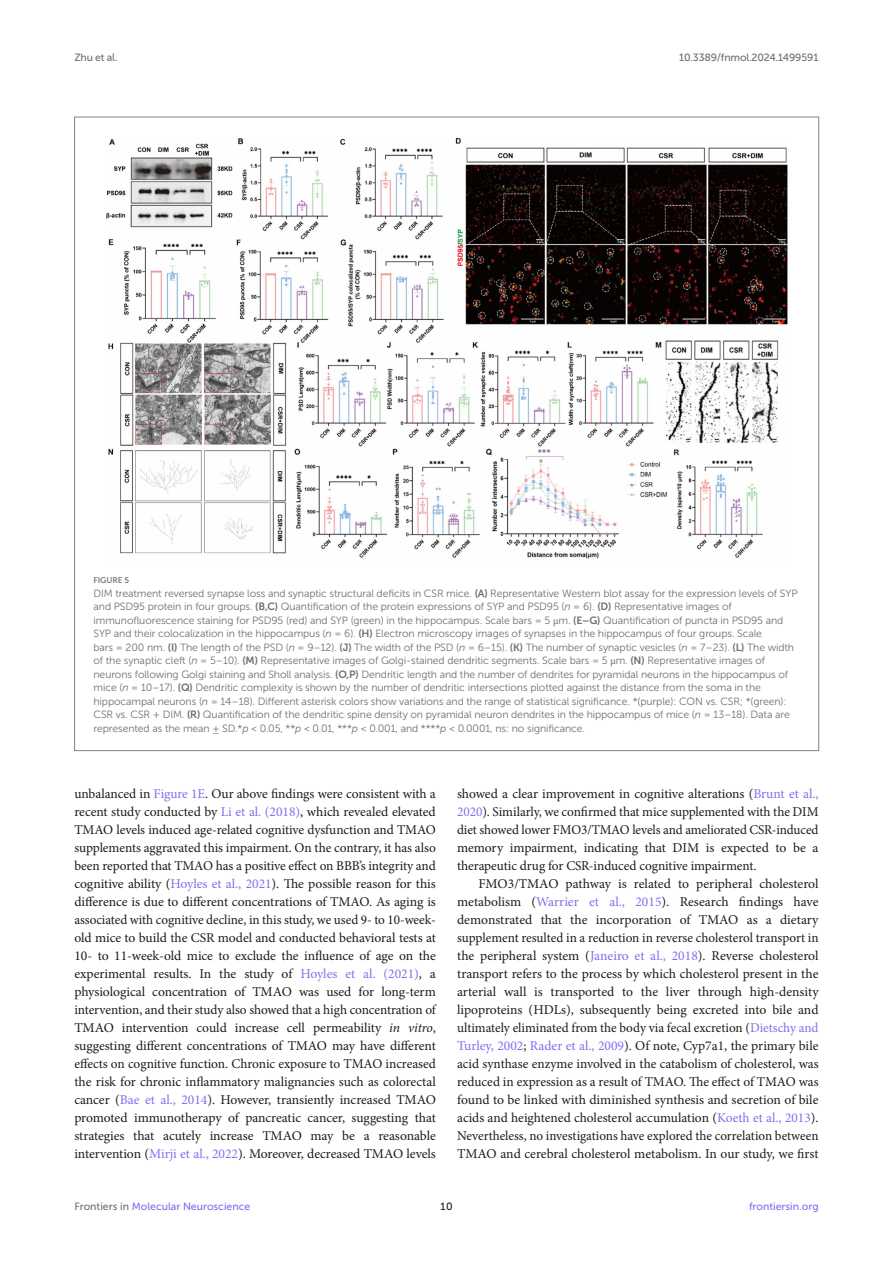
<style>
.page{position:relative;width:893px;height:1263px;background:#fff}
.page>*{position:absolute;margin:0;border:0;box-sizing:border-box;transform-origin:0 0}
.TEXT{font:13.5px/18px "Minion Pro";letter-spacing:-.005em;color:#1b1c1b;text-align:justify}
.FIG_LEG{font:10.5px/13.5px "Museo Sans 300";letter-spacing:-.01em;color:#706f70}
.t1{font:10.5px "Museo Sans 500";color:#856df0}
.t2{font:10.5px "Museo Sans 500";letter-spacing:-.015em;color:#706f70}
.t3{font:10.5px "Museo Sans 500";color:#1b1c1b}
.FIG_HD{font:8.25px "Museo Sans 700";letter-spacing:-.01em;color:#7e7f7f}
.s1{font-family:"Museo Sans 700"}
.s2{font-style:italic}
.s3{font-family:"STIX General"}
.s4{color:#856df0}
.s5{color:#706f70}
</style>
<div class="page">
<img style="left:106px;top:137px;width:682px;height:422px">
<p class="t2" style="left:74px;top:51px;width:45px">Zhu et al.</p>
<p class="t2" style="left:679px;top:51px;width:141px">10.3389/fnmol.2024.1499591</p>
<p class="FIG_HD" style="left:94px;top:576px;width:37px">FIGURE 5</p>
<p class="FIG_LEG" style="left:94px;top:586px;width:706px">DIM treatment reversed synapse loss and synaptic structural deficits in CSR mice. <span class="s1">(A)</span> Representative Western blot assay for the expression levels of SYP and PSD95 protein in four groups. <span class="s1">(B,C)</span> Quantification of the protein expressions of SYP and PSD95 (<span class="s2">n</span> = 6). <span class="s1">(D)</span> Representative images of immunofluorescence staining for PSD95 (red) and SYP (green) in the hippocampus. Scale bars = 5 <span class="s3">μ</span>m. <span class="s1">(E–G)</span> Quantification of puncta in PSD95 and SYP and their colocalization in the hippocampus (<span class="s2">n</span> = 6). <span class="s1">(H)</span> Electron microscopy images of synapses in the hippocampus of four groups. Scale<br>bars = 200 nm. <span class="s1">(I)</span> The length of the PSD (<span class="s2">n</span> = 9–12). <span class="s1">(J)</span> The width of the PSD (<span class="s2">n</span> = 6–15). <span class="s1">(K)</span> The number of synaptic vesicles (<span class="s2">n</span> = 7–23). <span class="s1">(L)</span> The width of the synaptic cleft (<span class="s2">n</span> = 5–10). <span class="s1">(M)</span> Representative images of Golgi-stained dendritic segments. Scale bars = 5 <span class="s3">μ</span>m. <span class="s1">(N)</span> Representative images of neurons following Golgi staining and Sholl analysis. <span class="s1">(O,P)</span> Dendritic length and the number of dendrites for pyramidal neurons in the hippocampus of mice (<span class="s2">n</span> = 10–17). <span class="s1">(Q)</span> Dendritic complexity is shown by the number of dendritic intersections plotted against the distance from the soma in the hippocampal neurons (<span class="s2">n</span> = 14–18). Different asterisk colors show variations and the range of statistical significance. *(purple): CON vs. CSR; *(green):<br>CSR vs. CSR + DIM. <span class="s1">(R)</span> Quantification of the dendritic spine density on pyramidal neuron dendrites in the hippocampus of mice (<span class="s2">n</span> = 13–18). Data are represented as the mean ± SD.*<span class="s2">p</span> &lt; 0.05, **<span class="s2">p</span> &lt; 0.01, ***<span class="s2">p</span> &lt; 0.001, and ****<span class="s2">p</span> &lt; 0.0001, ns: no significance.</p>
<p class="TEXT" style="left:74px;top:785px;width:363px">unbalanced in <span class="s4">Figure 1E</span>. Our above findings were consistent with a recent study conducted by <span class="s4">Li et al. (2018)</span>, which revealed elevated TMAO levels induced age-related cognitive dysfunction and TMAO supplements aggravated this impairment. On the contrary, it has also been reported that TMAO has a positive effect on BBB’s integrity and cognitive ability (<span class="s4">Hoyles et al., 2021</span>). The possible reason for this difference is due to different concentrations of TMAO. As aging is associated with cognitive decline, in this study, we used 9- to 10-week&shy;old mice to build the CSR model and conducted behavioral tests at 10- to 11-week-old mice to exclude the influence of age on the experimental results. In the study of <span class="s4">Hoyles et al. (2021)</span>, a physiological concentration of TMAO was used for long-term intervention, and their study also showed that a high concentration of TMAO intervention could increase cell permeability <span class="s2">in vitro</span>, suggesting different concentrations of TMAO may have different effects on cognitive function. Chronic exposure to TMAO increased the risk for chronic inflammatory malignancies such as colorectal cancer (<span class="s4">Bae et al., 2014</span>). However, transiently increased TMAO promoted immunotherapy of pancreatic cancer, suggesting that strategies that acutely increase TMAO may be a reasonable intervention (<span class="s4">Mirji et al., 2022</span>). Moreover, decreased TMAO levels</p>
<p class="TEXT" style="left:457px;top:785px;width:363px">showed a clear improvement in cognitive alterations (<span class="s4">Brunt et al., 2020</span>). Similarly, we confirmed that mice supplemented with the DIM diet showed lower FMO3/TMAO levels and ameliorated CSR-induced memory impairment, indicating that DIM is expected to be a therapeutic drug for CSR-induced cognitive impairment.</p>
<p class="TEXT" style="left:457px;top:875px;width:363px;text-indent:21px">FMO3/TMAO pathway is related to peripheral cholesterol metabolism (<span class="s4">Warrier et al., 2015</span>). Research findings have demonstrated that the incorporation of TMAO as a dietary supplement resulted in a reduction in reverse cholesterol transport in the peripheral system (<span class="s4">Janeiro et al., 2018</span>). Reverse cholesterol transport refers to the process by which cholesterol present in the arterial wall is transported to the liver through high-density lipoproteins (HDLs), subsequently being excreted into bile and ultimately eliminated from the body via fecal excretion (<span class="s4">Dietschy and Turley, 2002</span>; <span class="s4">Rader et al., 2009</span>). Of note, Cyp7a1, the primary bile acid synthase enzyme involved in the catabolism of cholesterol, was reduced in expression as a result of TMAO. The effect of TMAO was found to be linked with diminished synthesis and secretion of bile acids and heightened cholesterol accumulation (<span class="s4">Koeth et al., 2013</span>).<br>Nevertheless, no investigations have explored the correlation between TMAO and cerebral cholesterol metabolism. In our study, we first</p>
<p class="t1" style="left:74px;top:1200px;width:177px"><span class="s5">Frontiers in</span> Molecular Neuroscience</p>
<p class="t3" style="left:440px;top:1200px;width:14px">10</p>
<p class="t1" style="left:749px;top:1200px;width:71px">frontiersin.org</p>
</div>
